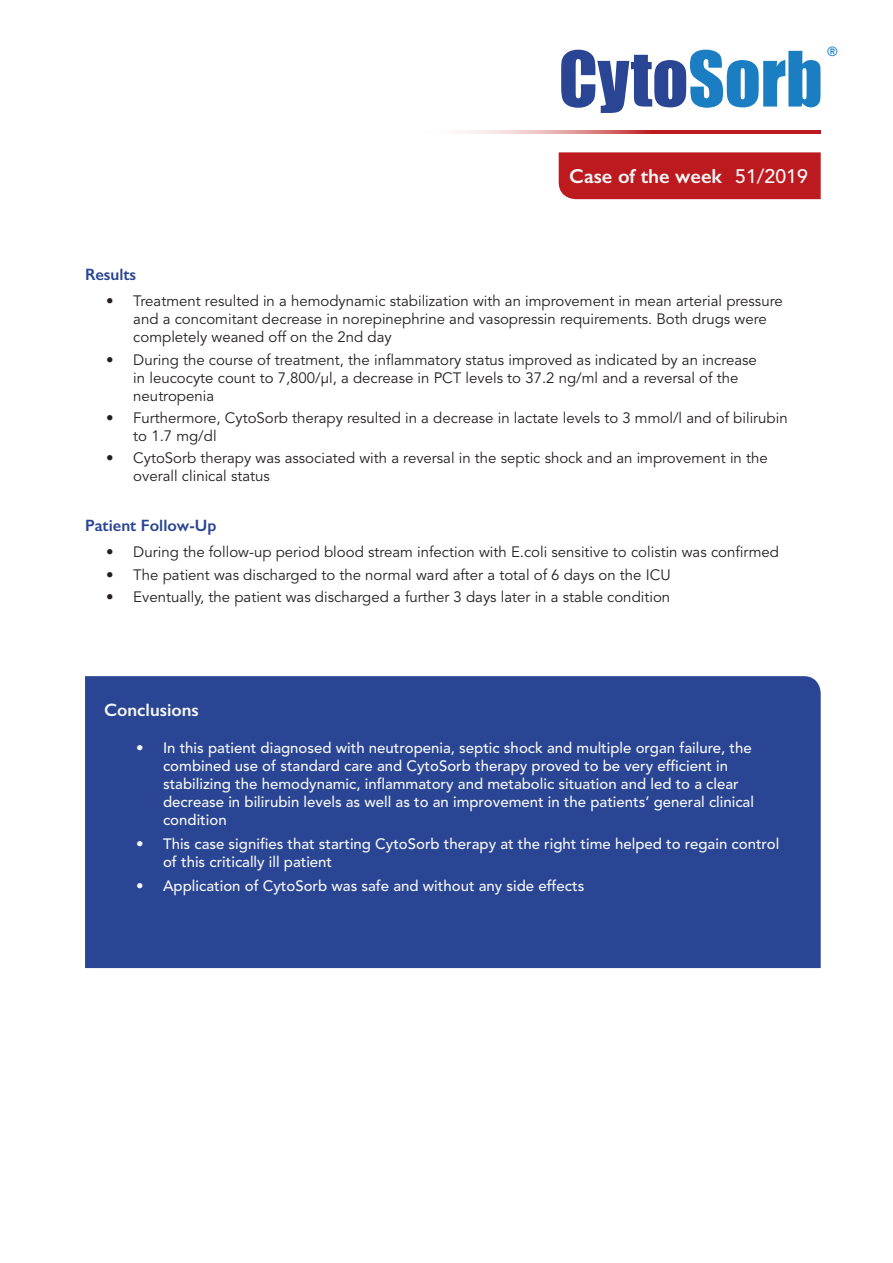
<style>
.page{position:relative;width:893px;height:1263px;background:#fff}
.page>*{position:absolute;margin:0;border:0;box-sizing:border-box;transform-origin:0 0}
.t1{font:70.5px "Impact";color:#2a4593}
.t2{font:600 20.25px "Gill Sans";color:#f5f7f7}
.t3{font:600 18px "Gill Sans";color:#f5f7f7}
.t4{font:600 16.5px "Gill Sans";color:#2a4593}
.t5{font:15px/18px "Avenir LT Std";color:#231f20}
.t6{font:500 15px/18px "Avenir LT Std";color:#f5f7f7}
.t7{font:500 13.2px "Avenir";color:#1b7dc2}
.s1{color:#1b7dc2}
.s2{font-family:"Avenir LT Std";font-weight:500;font-size:19.5px}
</style>
<div class="page">
<svg style="left:467px;top:130px;width:354px;height:4px"></svg>
<div style="left:559px;top:152px;width:262px;height:47px;background:#bd1a1f"></div>
<div style="left:85px;top:676px;width:736px;height:292px;background:#2a4593"></div>
<h1 class="t1" style="left:559px;top:24px;width:265px">Cyto<span class="s1">Sorb</span></h1>
<p class="t7" style="left:827px;top:40px;width:12px">®</p>
<h2 class="t2" style="left:569px;top:164px;width:240px">Case of the week <span class="s2">51/2019</span></h2>
<p class="t4" style="left:85px;top:264px;width:53px">Results</p>
<p class="t5" style="left:133px;top:293px;width:651px;text-indent:-27px">• Treatment resulted in a hemodynamic stabilization with an improvement in mean arterial pressure and a concomitant decrease in norepinephrine and vasopressin requirements. Both drugs were completely weaned off on the 2nd day</p>
<p class="t5" style="left:133px;top:351px;width:625px;text-indent:-27px">• During the course of treatment, the inflammatory status improved as indicated by an increase in leucocyte count to 7,800/µl, a decrease in PCT levels to 37.2 ng/ml and a reversal of the neutropenia</p>
<p class="t5" style="left:133px;top:409px;width:656px;text-indent:-27px">• Furthermore, CytoSorb therapy resulted in a decrease in lactate levels to 3 mmol/l and of bilirubin to 1.7 mg/dl</p>
<p class="t5" style="left:133px;top:449px;width:636px;text-indent:-27px">• CytoSorb therapy was associated with a reversal in the septic shock and an improvement in the overall clinical status</p>
<p class="t4" style="left:85px;top:515px;width:133px">Patient Follow-Up</p>
<p class="t5" style="left:106px;top:543px;width:674px">• During the follow-up period blood stream infection with E.coli sensitive to colistin was confirmed</p>
<p class="t5" style="left:106px;top:566px;width:566px">• The patient was discharged to the normal ward after a total of 6 days on the ICU</p>
<p class="t5" style="left:106px;top:588px;width:565px">• Eventually, the patient was discharged a further 3 days later in a stable condition</p>
<p class="t3" style="left:104px;top:699px;width:96px">Conclusions</p>
<p class="t6" style="left:163px;top:739px;width:592px;text-indent:-27px">• In this patient diagnosed with neutropenia, septic shock and multiple organ failure, the combined use of standard care and CytoSorb therapy proved to be very efficient in stabilizing the hemodynamic, inflammatory and metabolic situation and led to a clear decrease in bilirubin levels as well as to an improvement in the patients’ general clinical condition</p>
<p class="t6" style="left:163px;top:835px;width:618px;text-indent:-27px">• This case signifies that starting CytoSorb therapy at the right time helped to regain control of this critically ill patient</p>
<p class="t6" style="left:136px;top:877px;width:450px">• Application of CytoSorb was safe and without any side effects</p>
</div>
